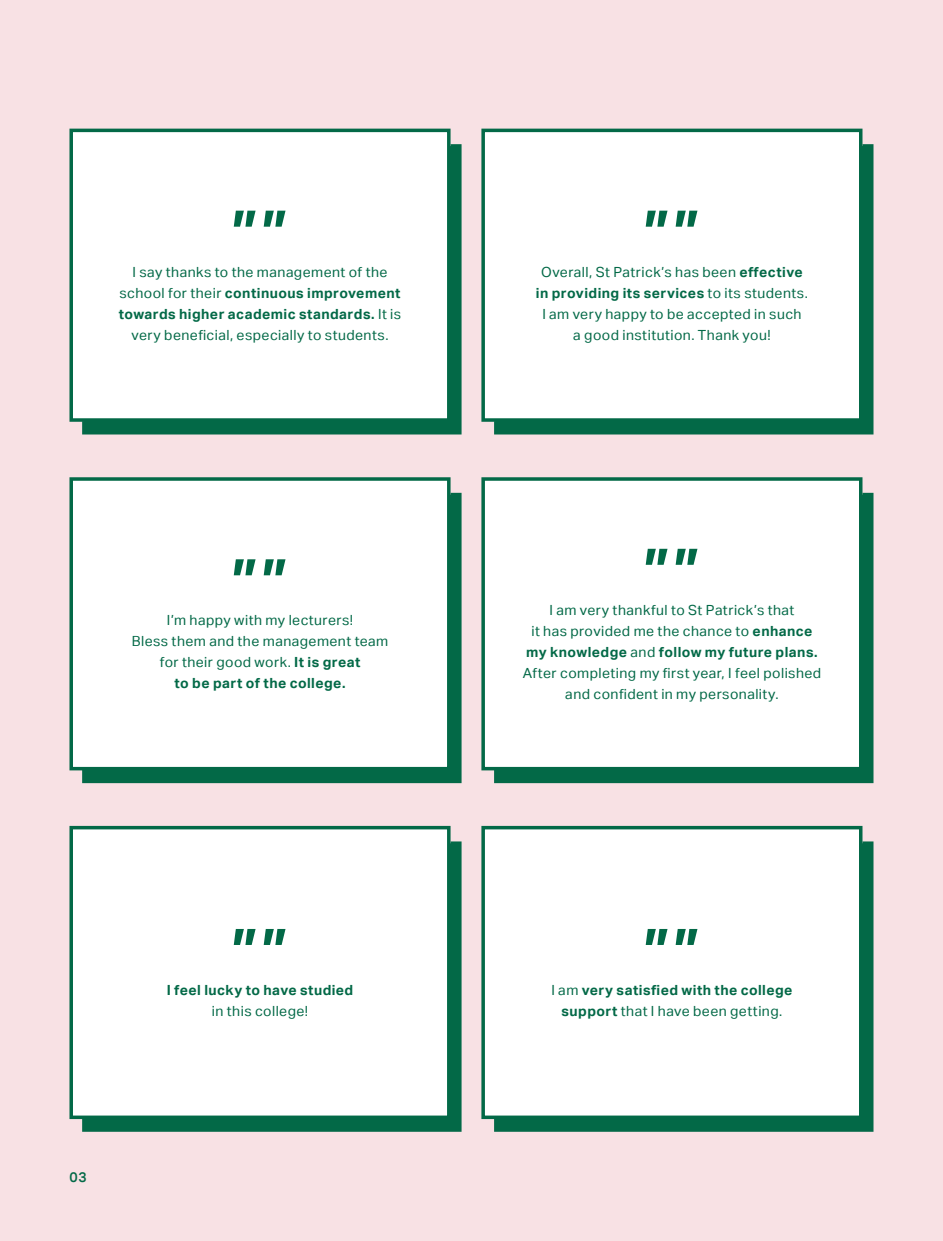
<style>
.page{position:relative;width:943px;height:1241px;background:#fff}
.page>*{position:absolute;margin:0;border:0;box-sizing:border-box;transform-origin:0 0}
.t1{font:700 63px "Aktiv Grotesk";color:#036947}
.t2{font:14px/21px "Aktiv Grotesk";letter-spacing:.035em;color:#036947;text-align:center}
.t3{font:700 14px/21px "Aktiv Grotesk";letter-spacing:.03em;color:#036947;text-align:center}
.t4{font:500 14px "Aktiv Grotesk";color:#036947}
.s1{font-weight:700}
.s2{font-weight:400}
</style>
<div class="page">
<div style="left:0;top:0;width:943px;height:1240px;background:#f8e1e4"></div>
<div style="left:492px;top:142px;width:382px;height:293px;background:#036947"></div>
<div style="left:483px;top:130px;width:377px;height:290px;background:#fff"></div>
<div style="left:481px;top:129px;width:381px;height:292px;border:4px solid #036947"></div>
<div style="left:492px;top:491px;width:382px;height:293px;background:#036947"></div>
<div style="left:483px;top:479px;width:377px;height:289px;background:#fff"></div>
<div style="left:481px;top:477px;width:381px;height:293px;border:4px solid #036947"></div>
<div style="left:492px;top:839px;width:382px;height:293px;background:#036947"></div>
<div style="left:483px;top:827px;width:377px;height:290px;background:#fff"></div>
<div style="left:481px;top:825px;width:381px;height:293px;border:4px solid #036947"></div>
<div style="left:80px;top:142px;width:382px;height:293px;background:#036947"></div>
<div style="left:71px;top:130px;width:378px;height:290px;background:#fff"></div>
<div style="left:69px;top:129px;width:381px;height:292px;border:4px solid #036947"></div>
<div style="left:80px;top:491px;width:382px;height:293px;background:#036947"></div>
<div style="left:71px;top:479px;width:378px;height:289px;background:#fff"></div>
<div style="left:69px;top:477px;width:381px;height:293px;border:4px solid #036947"></div>
<div style="left:80px;top:839px;width:382px;height:293px;background:#036947"></div>
<div style="left:71px;top:827px;width:378px;height:290px;background:#fff"></div>
<div style="left:69px;top:825px;width:381px;height:293px;border:4px solid #036947"></div>
<h1 class="t1" style="left:232px;top:194px;width:58px">””</h1>
<p class="t2" style="left:119px;top:261px;width:284px">I say thanks to the management of the school for their <span class="s1">continuous improvement towards higher academic standards.</span> It is very beneficial, especially to students.</p>
<h1 class="t1" style="left:232px;top:542px;width:58px">””</h1>
<p class="t2" style="left:132px;top:609px;width:258px">I’m happy with my lecturers!<br>Bless them and the management team for their good work. <span class="s1">It is great<br>to be part of the college.</span></p>
<p class="t4" style="left:69px;top:1167px;width:19px">03</p>
<h1 class="t1" style="left:232px;top:912px;width:58px">””</h1>
<p class="t3" style="left:167px;top:979px;width:188px">I feel lucky to have studied</p>
<p class="t2" style="left:212px;top:1000px;width:98px">in this college!</p>
<h1 class="t1" style="left:644px;top:194px;width:58px">””</h1>
<p class="t2" style="left:536px;top:261px;width:273px">Overall, St Patrick’s has been <span class="s1">effective in providing its services</span> to its students.<br>I am very happy to be accepted in such<br>a good institution. Thank you!</p>
<h1 class="t1" style="left:644px;top:532px;width:58px">””</h1>
<p class="t2" style="left:522px;top:599px;width:300px">I am very thankful to St Patrick’s that<br>it has provided me the chance to <span class="s1">enhance my knowledge</span> and <span class="s1">follow my future plans.<br></span>After completing my first year, I feel polished and confident in my personality.</p>
<h1 class="t1" style="left:644px;top:912px;width:58px">””</h1>
<p class="t3" style="left:551px;top:979px;width:242px"><span class="s2">I am</span> very satisfied with the college support <span class="s2">that I have been getting.</span></p>
</div>
